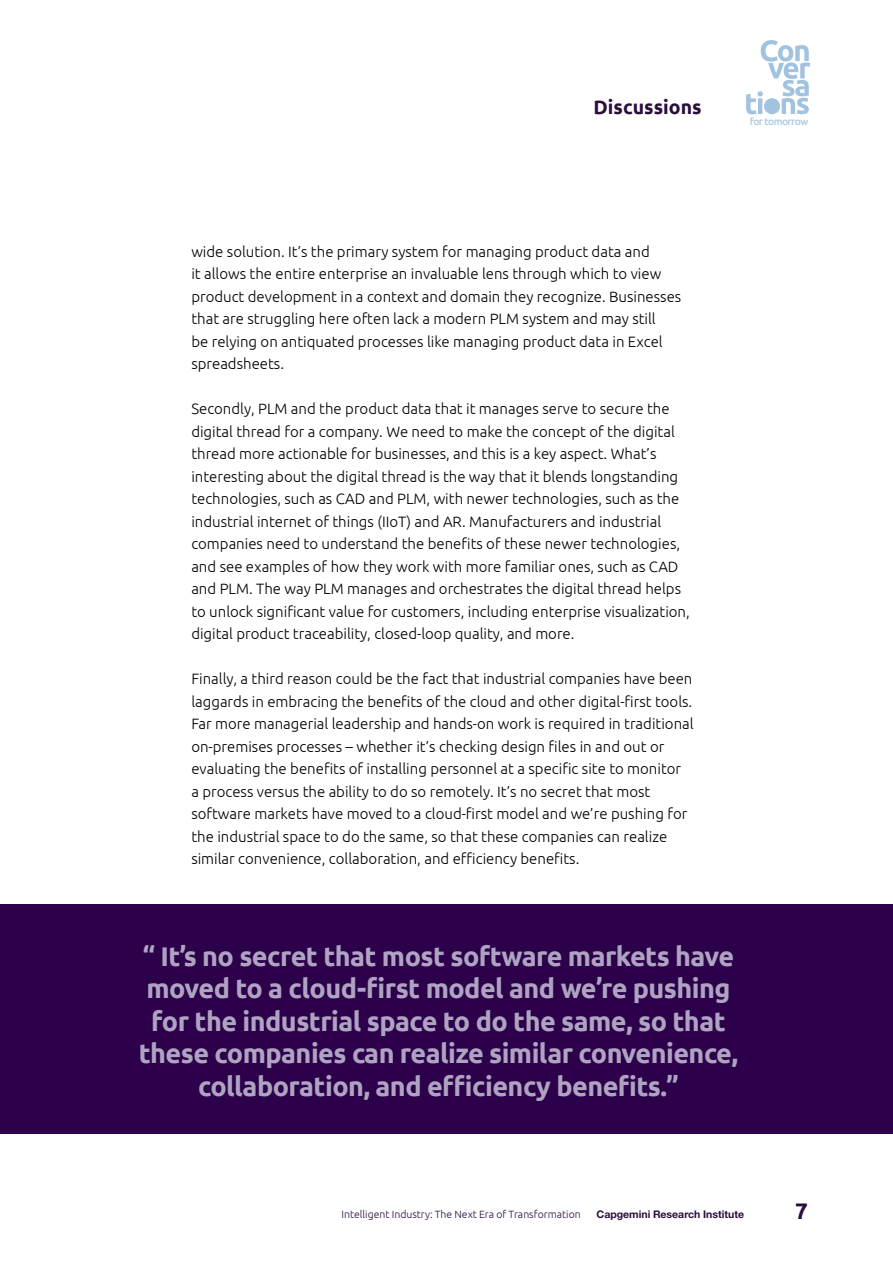
<style>
.page{position:relative;width:893px;height:1263px;background:#fff}
.page>*{position:absolute;margin:0;border:0;box-sizing:border-box;transform-origin:0 0}
.t1{font:700 27px/32.4px "Ubuntu";letter-spacing:-.02em;color:#aea4c1;text-align:center}
.t2{font:700 22.5px "Ubuntu";color:#2a0e3c}
.t3{font:700 19.5px "Ubuntu";color:#2a0e3c}
.t4{font:300 15px/22.5px "Ubuntu";color:#000}
.t5{font:300 10.5px "Ubuntu";color:#2a0e3c}
.t6{font:700 10.5px "Helvetica Neue LT Std";color:#2a0e3c}
.t7{font:500 10.2px "Ubuntu";letter-spacing:-.05em;color:#afcae3}
</style>
<div class="page">
<svg style="left:746px;top:40px;width:64px;height:74px"></svg>
<div style="left:764px;top:98px;width:16px;height:16px;background:#a2c3df;border-radius:50%"></div>
<div style="left:0;top:904px;width:893px;height:230px;background:#2c004b"></div>
<h3 class="t3" style="left:594px;top:96px;width:110px">Discussions</h3>
<p class="t7" style="left:750px;top:115px;width:60px">for tomorrow</p>
<p class="t4" style="left:191px;top:240px;width:491px">wide solution. It’s the primary system for managing product data and<br>it allows the entire enterprise an invaluable lens through which to view product development in a context and domain they recognize. Businesses that are struggling here often lack a modern PLM system and may still<br>be relying on antiquated processes like managing product data in Excel spreadsheets.</p>
<p class="t4" style="left:191px;top:397px;width:500px">Secondly, PLM and the product data that it manages serve to secure the digital thread for a company. We need to make the concept of the digital thread more actionable for businesses, and this is a key aspect. What’s interesting about the digital thread is the way that it blends longstanding technologies, such as CAD and PLM, with newer technologies, such as the industrial internet of things (IIoT) and AR. Manufacturers and industrial companies need to understand the benefits of these newer technologies, and see examples of how they work with more familiar ones, such as CAD and PLM. The way PLM manages and orchestrates the digital thread helps to unlock significant value for customers, including enterprise visualization, digital product traceability, closed-loop quality, and more.</p>
<p class="t4" style="left:191px;top:667px;width:504px">Finally, a third reason could be the fact that industrial companies have been laggards in embracing the benefits of the cloud and other digital-first tools.<br>Far more managerial leadership and hands-on work is required in traditional on-premises processes – whether it’s checking design files in and out or evaluating the benefits of installing personnel at a specific site to monitor<br>a process versus the ability to do so remotely. It’s no secret that most software markets have moved to a cloud-first model and we’re pushing for the industrial space to do the same, so that these companies can realize similar convenience, collaboration, and efficiency benefits.</p>
<h1 class="t1" style="left:139px;top:940px;width:601px">“ It’s no secret that most software markets have moved to a cloud-first model and we’re pushing for the industrial space to do the same, so that these companies can realize similar convenience, collaboration, and efficiency benefits.”</h1>
<p class="t5" style="left:342px;top:1208px;width:241px">Intelligent Industry: The Next Era of Transformation</p>
<p class="t6" style="left:597px;top:1208px;width:149px">Capgemini Research Institute</p>
<h2 class="t2" style="left:795px;top:1197px;width:14px">7</h2>
</div>
